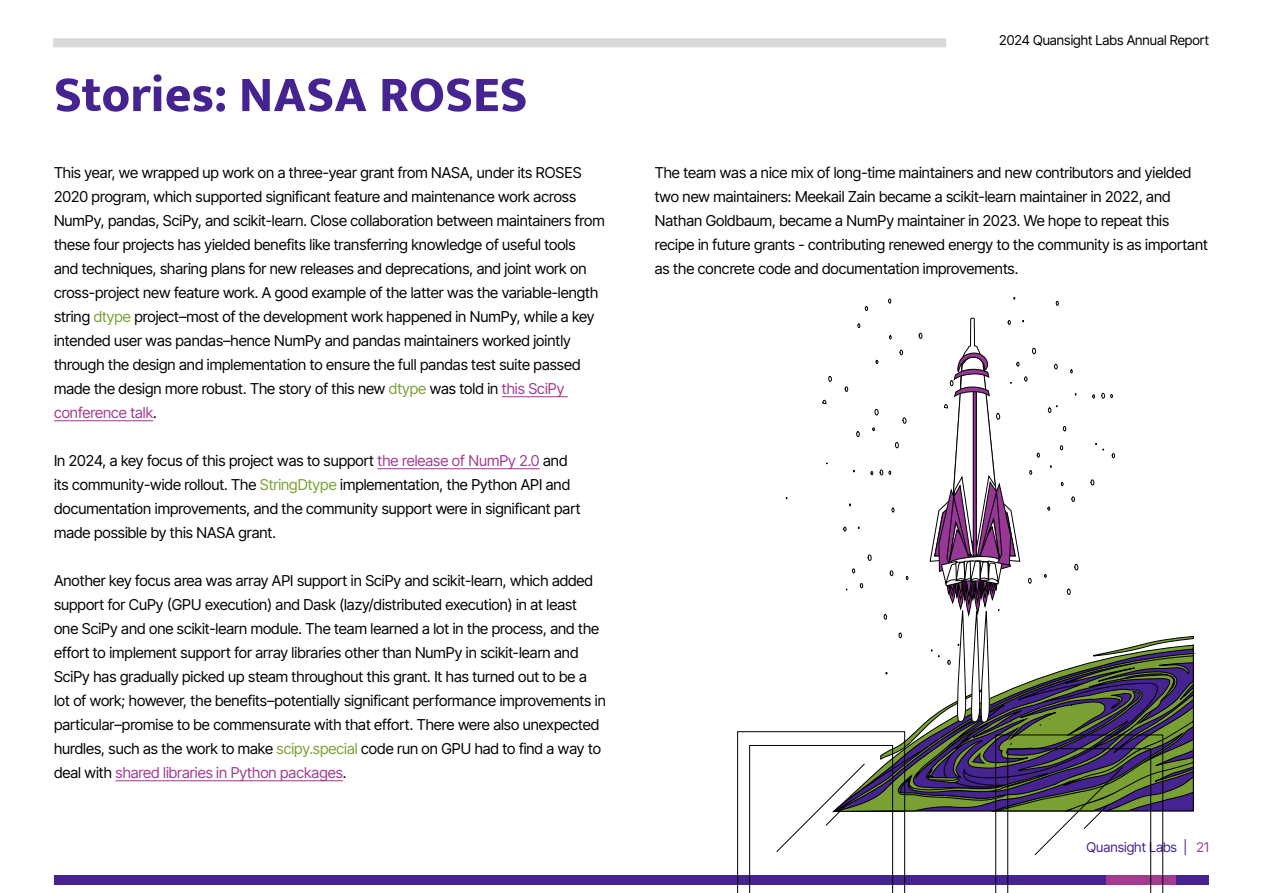
<style>
.page{position:relative;width:1263px;height:893px;background:#fff}
.page>*{position:absolute;margin:0;border:0;box-sizing:border-box;transform-origin:0 0}
.t1{font:800 51px "Mukta";color:#452391}
.t2{font:15px/24px "Inter Tight";color:#000}
.t3{font:13.5px "Inter Tight";color:#000}
.t4{font:13.5px "Inter Tight";color:#452392}
.s1{color:#7aa034}
.s2{color:#a43a8f}
</style>
<div class="page">
<hr style="left:502px;top:396px;width:66px;height:1px;background:#a43a8f">
<hr style="left:54px;top:420px;width:99px;height:1px;background:#a43a8f">
<hr style="left:377px;top:468px;width:163px;height:1px;background:#a43a8f">
<hr style="left:116px;top:780px;width:227px;height:1px;background:#a43a8f">
<div style="left:1176px;top:875px;width:33px;height:9px;background:#452391"></div>
<div style="left:54px;top:875px;width:1052px;height:9px;background:#452391"></div>
<div style="left:58px;top:38px;width:884px;height:9px;background:#d9d9d9"></div>
<svg style="left:737px;top:297px;width:457px;height:596px"></svg>
<h2 class="t1" style="left:54px;top:64px;width:475px">Stories: NASA ROSES</h2>
<p class="t2" style="left:54px;top:160px;width:552px">This year, we wrapped up work on a three-year grant from NASA, under its ROSES 2020 program, which supported significant feature and maintenance work across NumPy, pandas, SciPy, and scikit-learn. Close collaboration between maintainers from these four projects has yielded benefits like transferring knowledge of useful tools<br>and techniques, sharing plans for new releases and deprecations, and joint work on cross-project new feature work. A good example of the latter was the variable-length string <span class="s1">dtype</span> project–most of the development work happened in NumPy, while a key intended user was pandas–hence NumPy and pandas maintainers worked jointly through the design and implementation to ensure the full pandas test suite passed made the design more robust. The story of this new <span class="s1">dtype</span> was told in <span class="s2">this SciPy conference talk</span>.</p>
<p class="t2" style="left:54px;top:448px;width:528px">In 2024, a key focus of this project was to support <span class="s2">the release of NumPy 2.0</span> and its community-wide rollout. The <span class="s1">StringDtype</span> implementation, the Python API and documentation improvements, and the community support were in significant part made possible by this NASA grant.</p>
<p class="t2" style="left:54px;top:568px;width:553px">Another key focus area was array API support in SciPy and scikit-learn, which added support for CuPy (GPU execution) and Dask (lazy/distributed execution) in at least<br>one SciPy and one scikit-learn module. The team learned a lot in the process, and the effort to implement support for array libraries other than NumPy in scikit-learn and SciPy has gradually picked up steam throughout this grant. It has turned out to be a lot of work; however, the benefits–potentially significant performance improvements in particular–promise to be commensurate with that effort. There were also unexpected hurdles, such as the work to make <span class="s1">scipy.special</span> code run on GPU had to find a way to deal with <span class="s2">shared libraries in Python packages</span>.</p>
<p class="t3" style="left:999px;top:31px;width:211px">2024 Quansight Labs Annual Report</p>
<p class="t2" style="left:655px;top:160px;width:554px">The team was a nice mix of long-time maintainers and new contributors and yielded two new maintainers: Meekail Zain became a scikit-learn maintainer in 2022, and Nathan Goldbaum, became a NumPy maintainer in 2023. We hope to repeat this recipe in future grants - contributing renewed energy to the community is as important as the concrete code and documentation improvements.</p>
<p class="t4" style="left:1086px;top:837px;width:124px">Quansight Labs | <span class="s2">21</span></p>
</div>
